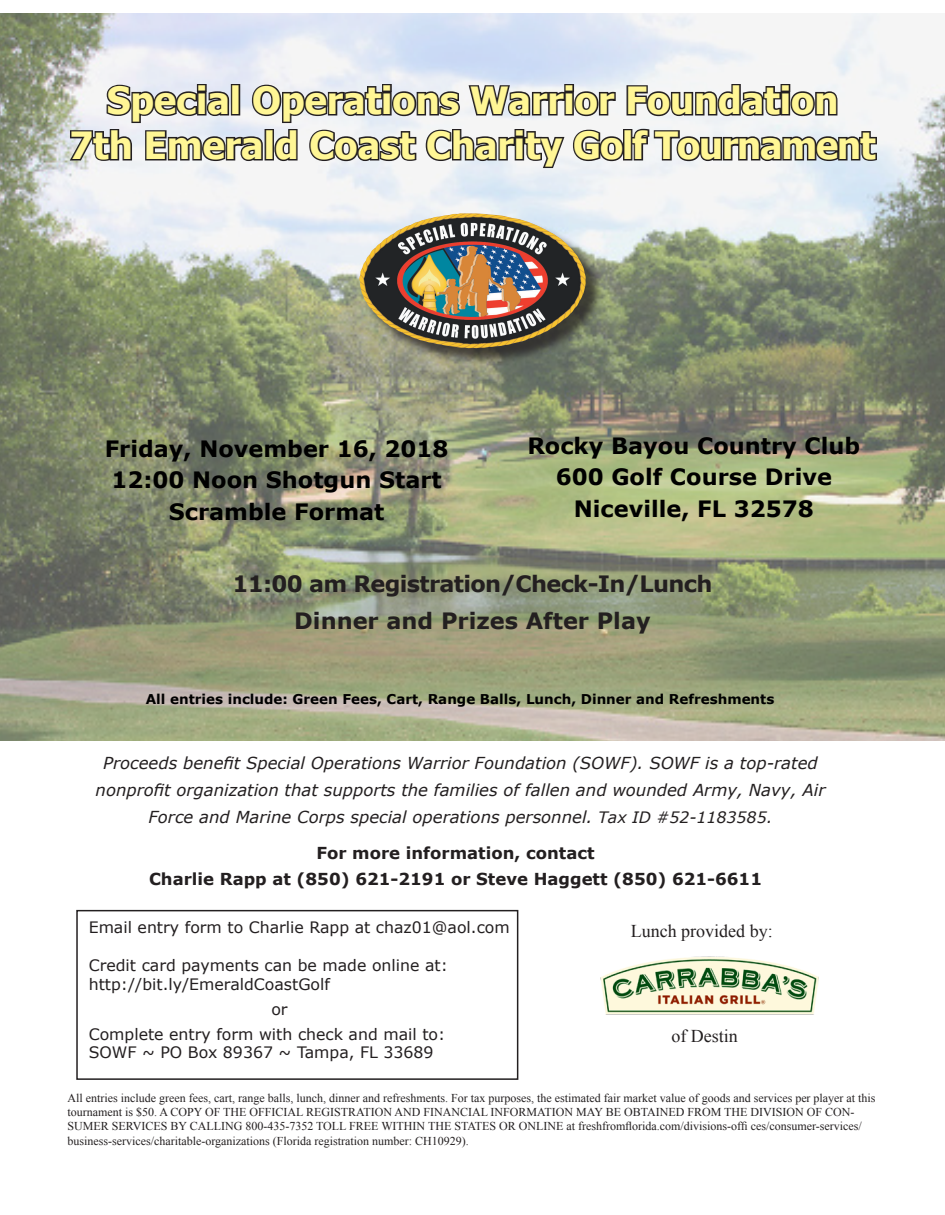
<style>
.page{position:relative;width:945px;height:1215px;background:#fff}
.page>*{position:absolute;margin:0;border:0;box-sizing:border-box;transform-origin:0 0}
.t1{font:700 37.5px "Tahoma";color:#fff695}
.t2{font:700 22.5px "Verdana";color:#000}
.t3{font:700 22.5px "Verdana";letter-spacing:-.03em;color:#231f20}
.t4{font:700 22.5px "Verdana";color:#231f20}
.t5{font:18px "Times New Roman";color:#231f20}
.t6{font:italic 16.5px/27px "Verdana";color:#231f20;text-align:center}
.t7{font:700 16.5px/25.5px "Verdana";color:#231f20;text-align:center}
.t8{font:15.75px/18.9px "Verdana";color:#231f20}
.t9{font:700 13.5px "Verdana";color:#000}
.t10{font:12px/14.4px "Times New Roman";color:#231f20}
.s1{font-size:15.75px}
</style>
<div class="page">
<img style="left:0;top:14px;width:945px;height:726px">
<div style="left:362px;top:216px;width:242px;height:151px;background:#231f20;opacity:.75"></div>
<img style="left:359px;top:214px;width:227px;height:134px">
<svg style="left:67px;top:83px;width:811px;height:87px"></svg>
<img style="left:600px;top:956px;width:219px;height:59px">
<div style="left:76px;top:910px;width:442px;height:170px;border:2px solid #231f20"></div>
<p class="t1" style="left:107px;top:74px;width:733px">Special Operations Warrior Foundation</p>
<p class="t1" style="left:69px;top:119px;width:808px">7th Emerald Coast Charity Golf Tournament</p>
<p class="t2" style="left:105px;top:433px;width:345px">Friday, November 16, 2018</p>
<p class="t2" style="left:112px;top:464px;width:332px">12:00 Noon Shotgun Start</p>
<p class="t2" style="left:169px;top:496px;width:217px">Scramble Format</p>
<p class="t2" style="left:527px;top:430px;width:335px">Rocky Bayou Country Club</p>
<p class="t2" style="left:556px;top:461px;width:278px">600 Golf Course Drive</p>
<p class="t2" style="left:574px;top:493px;width:242px">Niceville, FL 32578</p>
<p class="t3" style="left:232px;top:567px;width:482px">11:00 am Registration/Check-In/Lunch</p>
<p class="t4" style="left:294px;top:605px;width:358px">Dinner and Prizes After Play</p>
<p class="t9" style="left:146px;top:689px;width:630px">All entries include: Green Fees, Cart, Range Balls, Lunch, Dinner and Refreshments</p>
<p class="t6" style="left:96px;top:749px;width:731px">Proceeds benefit Special Operations Warrior Foundation (SOWF). SOWF is a top-rated nonprofit organization that supports the families of fallen and wounded Army, Navy, Air<br>Force and Marine Corps special operations personnel. <span class="s1">Tax ID #52-1183585.</span></p>
<p class="t7" style="left:149px;top:840px;width:615px">For more information, contact<br>Charlie Rapp at (850) 621-2191 or Steve Haggett (850) 621-6611</p>
<p class="t8" style="left:89px;top:918px;width:423px">Email entry form to Charlie Rapp at chaz01@aol.com</p>
<p class="t8" style="left:89px;top:956px;width:361px">Credit card payments can be made online at: http://bit.ly/EmeraldCoastGolf</p>
<p class="t8" style="left:89px;top:996px;width:358px;line-height:24.9px;text-indent:183px">or<br>Complete entry form with check and mail to:</p>
<p class="t8" style="left:89px;top:1043px;width:346px">SOWF ~ PO Box 89367 ~ Tampa, FL 33689</p>
<p class="t5" style="left:631px;top:919px;width:143px">Lunch provided by:</p>
<p class="t5" style="left:671px;top:1024px;width:68px">of Destin</p>
<p class="t10" style="left:68px;top:1090px;width:810px">All entries include green fees, cart, range balls, lunch, dinner and refreshments. For tax purposes, the estimated fair market value of goods and services per player at this tournament is $50. A COPY OF THE OFFICIAL REGISTRATION AND FINANCIAL INFORMATION MAY BE OBTAINED FROM THE DIVISION OF CON-SUMER SERVICES BY CALLING 800-435-7352 TOLL FREE WITHIN THE STATES OR ONLINE at freshfromflorida.com/divisions-offi ces/consumer-services/ business-services/charitable-organizations (Florida registration number: CH10929).</p>
</div>
